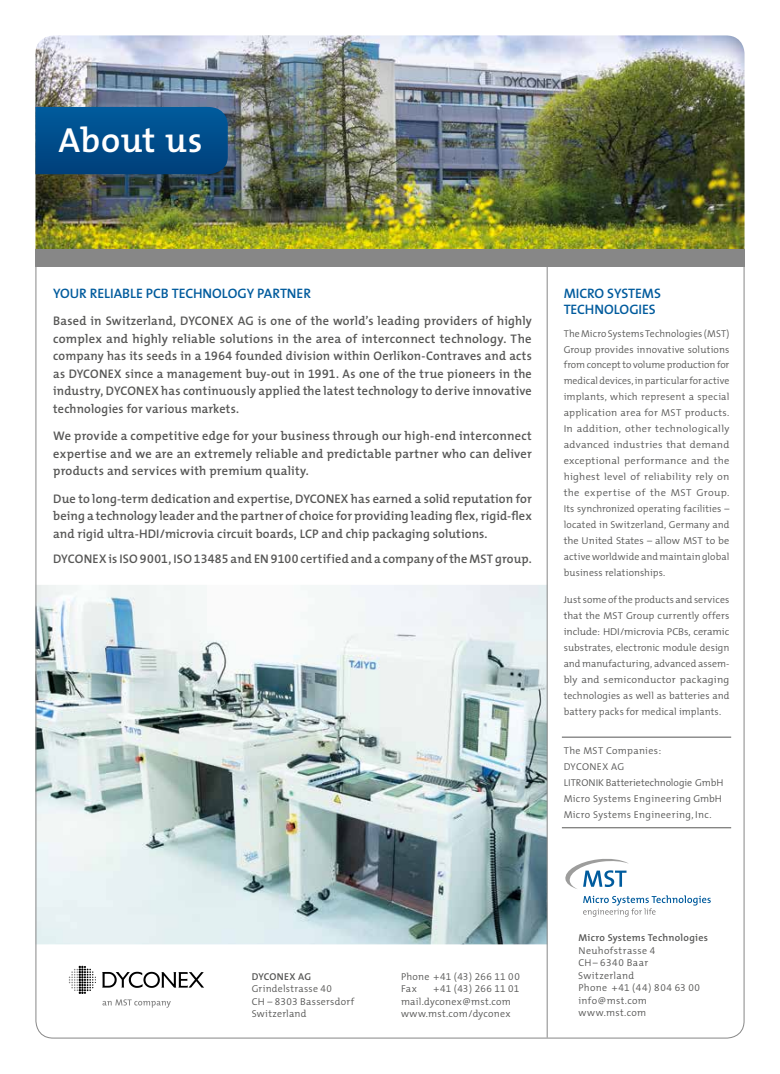
<style>
.page{position:relative;width:780px;height:1074px;background:#fff}
.page>*{position:absolute;margin:0;border:0;box-sizing:border-box;transform-origin:0 0}
.t1{font:600 35px "The Mix";letter-spacing:.015em;color:#fff}
.t2{font:600 13.75px/16.5px "The Mix";letter-spacing:-.005em;color:#005b9d}
.t3{font:600 12.5px/17.5px "The Mix";letter-spacing:.015em;color:#575756;text-align:justify}
.t4{font:300 10px/16px "The Mix";letter-spacing:.025em;color:#575756}
.t5{font:10px "The Mix Semi Light Expert";letter-spacing:.02em;color:#575756}
.t6{font:10px "The Mix Semi Light Expert";letter-spacing:.05em;color:#575756}
.s1{font-family:"The Mix Semi Bold Expert";font-weight:400}
.s2{font-weight:600}
.s3{font-family:"The Mix Semi Light Expert";font-weight:400}
.s4{font-family:"The Mix";font-weight:300}
</style>
<div class="page">
<img style="left:37px;top:585px;width:510px;height:359px">
<svg style="left:565px;top:859px;width:63px;height:30px"></svg>
<svg style="left:583px;top:895px;width:127px;height:21px"></svg>
<hr style="left:547px;top:253px;width:1px;height:784px;background:#878787">
<svg style="left:102px;top:971px;width:102px;height:17px"></svg>
<svg style="left:69px;top:965px;width:27px;height:29px"></svg>
<svg style="left:102px;top:999px;width:69px;height:8px"></svg>
<hr style="left:562px;top:737px;width:169px;height:1px;background:#575756">
<hr style="left:562px;top:827px;width:169px;height:1px;background:#575756">
<img style="left:35px;top:35px;width:709px;height:214px">
<svg style="left:35px;top:107px;width:193px;height:67px;background:#014d8a"></svg>
<div style="left:35px;top:249px;width:709px;height:18px;background:#878787"></div>
<h1 class="t1" style="left:58px;top:111px;width:145px">About us</h1>
<h2 class="t2" style="left:53px;top:285px;width:259px">YOUR RELIABLE PCB TECHNOLOGY PARTNER</h2>
<p class="t3" style="left:53px;top:312px;width:480px">Based in Switzerland, DYCONEX AG is one of the world’s leading providers of highly complex and highly reliable solutions in the area of interconnect technology. The company has its seeds in a <span class="s1">1964</span> founded division within Oerlikon-Contraves and acts as DYCONEX since a management buy-out in <span class="s1">1991</span>. As one of the true pioneers in the industry, DYCONEX has continuously applied the latest technology to derive innovative technologies for various markets.</p>
<p class="t3" style="left:53px;top:427px;width:480px">We provide a competitive edge for your business through our high-end interconnect expertise and we are an extremely reliable and predictable partner who can deliver products and services with premium quality.</p>
<p class="t3" style="left:53px;top:489px;width:480px">Due to long-term dedication and expertise, DYCONEX has earned a solid reputation for being a technology leader and the partner of choice for providing leading flex, rigid-flex and rigid ultra-HDI/microvia circuit boards, LCP and chip packaging solutions.</p>
<p class="t3" style="left:53px;top:549px;width:480px">DYCONEX is ISO <span class="s1">9001</span>, ISO <span class="s1">13485</span> and EN <span class="s1">9100</span> certified and a company of the MST group.</p>
<h2 class="t2" style="left:563px;top:285px;width:99px">MICRO SYSTEMS<br>TECHNOLOGIES</h2>
<p class="t4" style="left:563px;top:325px;width:167px;text-align:justify">The Micro Systems Technologies (MST)<br>Group provides innovative solutions from concept to volume production for medical devices, in particular for active implants, which represent a special application area for MST products.<br>In addition, other technologically advanced industries that demand exceptional performance and the highest level of reliability rely on the expertise of the MST Group.<br>Its synchronized operating facilities – located in Switzerland, Germany and the United States – allow MST to be active worldwide and maintain global business relationships.</p>
<p class="t4" style="left:563px;top:591px;width:167px;text-align:justify">Just some of the products and services that the MST Group currently offers include: HDI/microvia PCBs, ceramic substrates, electronic module design and manufacturing, advanced assem&shy;bly and semiconductor packaging technologies as well as batteries and battery packs for medical implants.</p>
<p class="t4" style="left:563px;top:742px;width:161px">The MST Companies:<br>DYCONEX AG<br>LITRONIK Batterietechnologie GmbH<br>Micro Systems Engineering GmbH<br>Micro Systems Engineering, Inc.</p>
<p class="t4" style="left:252px;top:969px;width:104px;line-height:12.5px"><span class="s2">DYCONEX AG<br></span>Grindelstrasse <span class="s3">40<br></span>CH – <span class="s3">8303</span> Bassersdorf<br>Switzerland</p>
<p class="t5" style="left:401px;top:968px;width:120px"><span class="s4">Phone</span> +41 (43) 266 11 00</p>
<p class="t4" style="left:401px;top:980px;width:17px">Fax</p>
<p class="t5" style="left:433px;top:980px;width:87px">+41 (43) 266 11 01</p>
<p class="t4" style="left:401px;top:994px;width:111px;line-height:12.5px">mail.dyconex@mst.com www.mst.com/dyconex</p>
<p class="t4" style="left:578px;top:931px;width:131px;line-height:12.5px"><span class="s2">Micro Systems Technologies<br></span>Neuhofstrasse <span class="s3">4<br></span>CH– <span class="s3">6340</span> Baar<br>Switzerland</p>
<p class="t6" style="left:578px;top:979px;width:123px"><span class="s4">Phone</span> +41 (44) 804 63 00</p>
<p class="t4" style="left:578px;top:993px;width:70px;line-height:12.5px">info@mst.com www.mst.com</p>
</div>
